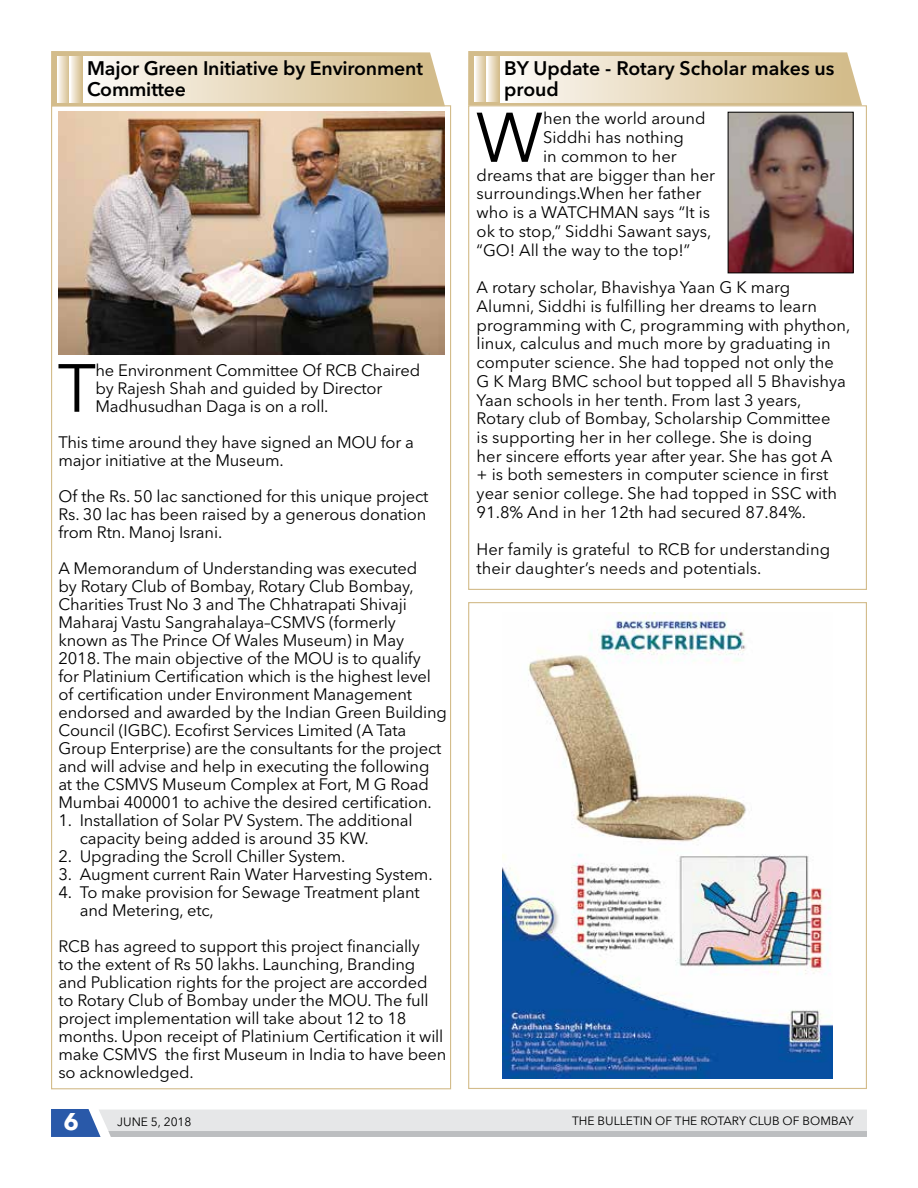
<style>
.page{position:relative;width:918px;height:1188px;background:#fff}
.page>*{position:absolute;margin:0;border:0;box-sizing:border-box;transform-origin:0 0}
.t1{font:69.45px "Avenir Next LT Pro";color:#000}
.t2{font:67.35px "Avenir Next LT Pro";color:#000}
.t3{font:700 24px "Avenir Next LT Pro";color:#fff}
.t4{font:600 19.5px/21px "Avenir Next LT Pro";letter-spacing:-.01em;color:#000}
.t5{font:16.5px/18px "Avenir Next LT Pro";letter-spacing:-.01em;color:#000}
.t6{font:12px "Avenir Next LT Pro";color:#000}
</style>
<div class="page">
<svg style="left:51px;top:1109px;width:816px;height:28px;background:#d4d8dd"></svg>
<img style="left:502px;top:613px;width:331px;height:465px">
<svg style="left:468px;top:51px;width:395px;height:55px"></svg>
<div style="left:501px;top:56px;width:341px;height:46px;background:linear-gradient(to right,#fdfaf6,#d3bc89)"></div>
<svg style="left:475px;top:56px;width:11px;height:46px"></svg>
<svg style="left:487px;top:56px;width:12px;height:46px"></svg>
<img style="left:730px;top:114px;width:122px;height:157px">
<div style="left:728px;top:112px;width:126px;height:161px;border:1px solid #000"></div>
<svg style="left:51px;top:51px;width:395px;height:56px;background:#dccaa4"></svg>
<div style="left:84px;top:56px;width:341px;height:46px;background:linear-gradient(to right,#fdfaf6,#d3bc89)"></div>
<svg style="left:57px;top:56px;width:12px;height:46px"></svg>
<svg style="left:70px;top:56px;width:11px;height:46px"></svg>
<img style="left:58px;top:112px;width:387px;height:242px">
<p class="t4" style="left:87px;top:57px;width:337px">Major Green Initiative by Environment<br>Committee</p>
<h2 class="t2" style="left:58px;top:348px;width:40px">T</h2>
<p class="t5" style="left:95px;top:361px;width:326px">he Environment Committee Of RCB Chaired by Rajesh Shah and guided by Director<br>Madhusudhan Daga is on a roll.</p>
<p class="t5" style="left:58px;top:433px;width:357px">This time around they have signed an MOU for a major initiative at the Museum.</p>
<p class="t5" style="left:58px;top:487px;width:371px;text-align:justify">Of the Rs. 50 lac sanctioned for this unique project Rs. 30 lac has been raised by a generous donation from Rtn. Manoj Israni.</p>
<p class="t5" style="left:58px;top:559px;width:390px">A Memorandum of Understanding was executed<br>by Rotary Club of Bombay, Rotary Club Bombay, Charities Trust No 3 and The Chhatrapati Shivaji Maharaj Vastu Sangrahalaya–CSMVS (formerly known as The Prince Of Wales Museum) in May 2018. The main objective of the MOU is to qualify<br>for Platinium Certification which is the highest level of certification under Environment Management endorsed and awarded by the Indian Green Building Council (IGBC). Ecofirst Services Limited (A Tata Group Enterprise) are the consultants for the project and will advise and help in executing the following at the CSMVS Museum Complex at Fort, M G Road Mumbai 400001 to achive the desired certification.</p>
<p class="t5" style="left:80px;top:811px;width:334px;text-indent:-21px">1. Installation of Solar PV System. The additional capacity being added is around 35 KW.</p>
<p class="t5" style="left:58px;top:847px;width:289px">2. Upgrading the Scroll Chiller System.</p>
<p class="t5" style="left:58px;top:865px;width:376px">3. Augment current Rain Water Harvesting System.</p>
<p class="t5" style="left:80px;top:883px;width:342px;text-indent:-21px">4. To make provision for Sewage Treatment plant and Metering, etc,</p>
<p class="t5" style="left:58px;top:937px;width:389px">RCB has agreed to support this project financially<br>to the extent of Rs 50 lakhs. Launching, Branding and Publication rights for the project are accorded to Rotary Club of Bombay under the MOU. The full project implementation will take about 12 to 18 months. Upon receipt of Platinium Certification it will make CSMVS the first Museum in India to have been so acknowledged.</p>
<p class="t4" style="left:504px;top:57px;width:332px">BY Update - Rotary Scholar makes us proud</p>
<h1 class="t1" style="left:476px;top:96px;width:69px">W</h1>
<p class="t5" style="left:543px;top:110px;width:164px">hen the world around</p>
<p class="t5" style="left:543px;top:128px;width:142px">Siddhi has nothing</p>
<p class="t5" style="left:543px;top:147px;width:135px">in common to her</p>
<p class="t5" style="left:477px;top:166px;width:240px">dreams that are bigger than her</p>
<p class="t5" style="left:477px;top:184px;width:226px">surroundings.When her father</p>
<p class="t5" style="left:477px;top:203px;width:235px">who is a WATCHMAN says “It is</p>
<p class="t5" style="left:477px;top:222px;width:236px">ok to stop,” Siddhi Sawant says,</p>
<p class="t5" style="left:477px;top:241px;width:215px">“GO! All the way to the top!”</p>
<p class="t5" style="left:477px;top:278px;width:375px;line-height:18.8px">A rotary scholar, Bhavishya Yaan G K marg Alumni, Siddhi is fulfilling her dreams to learn programming with C, programming with phython, linux, calculus and much more by graduating in computer science. She had topped not only the G K Marg BMC school but topped all 5 Bhavishya Yaan schools in her tenth. From last 3 years, Rotary club of Bombay, Scholarship Committee<br>is supporting her in her college. She is doing<br>her sincere efforts year after year. She has got A<br>+ is both semesters in computer science in first year senior college. She had topped in SSC with 91.8% And in her 12th had secured 87.84%.</p>
<p class="t5" style="left:477px;top:540px;width:355px;line-height:18.8px">Her family is grateful to RCB for understanding their daughter’s needs and potentials.</p>
<h3 class="t3" style="left:63px;top:1107px;width:17px">6</h3>
<p class="t6" style="left:117px;top:1115px;width:15px">JUNE</p>
<p class="t6" style="left:151px;top:1115px;width:42px">5, 2018</p>
<p class="t6" style="left:572px;top:1113px;width:283px">The Bulletin of the Rotary Club of Bombay</p>
</div>
